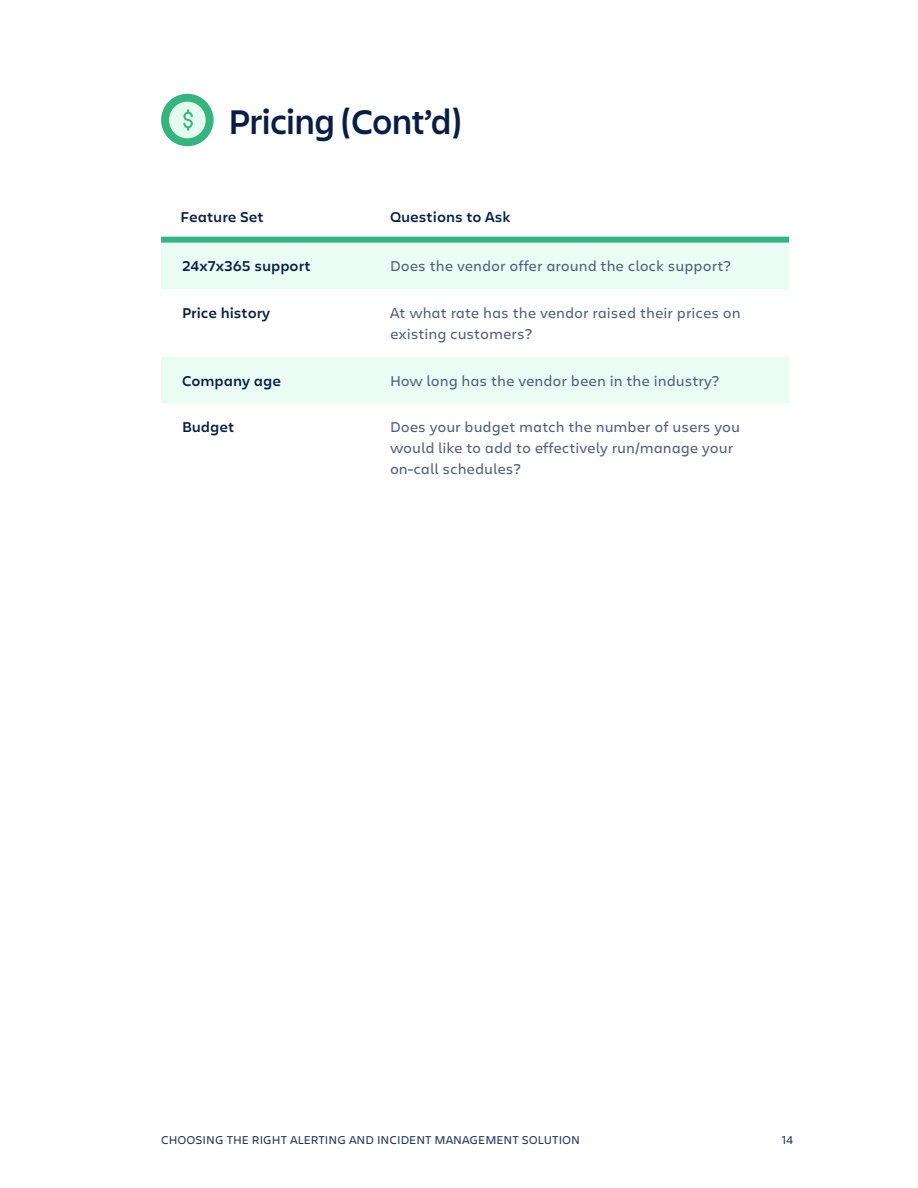
<style>
.page{position:relative;width:918px;height:1188px;background:#fff}
.page>*{position:absolute;margin:0;border:0;box-sizing:border-box;transform-origin:0 0}
.t1{font:600 36px "Charlie Display";color:#091e42}
.t2{font:15px/21px "Charlie Text";color:#505f79}
.t3{font:600 15px "Charlie Text";color:#091e42}
.t4{font:12px "Charlie Text";color:#253858}
</style>
<div class="page">
<svg style="left:161px;top:243px;width:628px;height:161px;fill:#eafcf4"></svg>
<div style="left:161px;top:237px;width:208px;height:6px;background:#36b37e"></div>
<div style="left:369px;top:237px;width:420px;height:6px;background:#36b37e"></div>
<div style="left:161px;top:94px;width:53px;height:52px;background:#36b37e;border-radius:50%"></div>
<svg style="left:169px;top:102px;width:37px;height:36px"></svg>
<h1 class="t1" style="left:229px;top:96px;width:235px">Pricing (Cont’d)</h1>
<p class="t3" style="left:181px;top:206px;width:85px">Feature Set</p>
<p class="t3" style="left:390px;top:206px;width:122px">Questions to Ask</p>
<p class="t3" style="left:182px;top:255px;width:130px">24x7x365 support</p>
<p class="t2" style="left:390px;top:255px;width:343px">Does the vendor offer around the clock support?</p>
<p class="t3" style="left:182px;top:302px;width:90px">Price history</p>
<p class="t2" style="left:390px;top:302px;width:352px">At what rate has the vendor raised their prices on existing customers?</p>
<p class="t3" style="left:182px;top:370px;width:101px">Company age</p>
<p class="t2" style="left:390px;top:369px;width:331px">How long has the vendor been in the industry?</p>
<p class="t3" style="left:182px;top:416px;width:54px">Budget</p>
<p class="t2" style="left:390px;top:416px;width:351px">Does your budget match the number of users you would like to add to effectively run/manage your on-call schedules?</p>
<p class="t4" style="left:161px;top:1131px;width:420px">CHOOSING THE RIGHT ALERTING AND INCIDENT MANAGEMENT SOLUTION</p>
<p class="t4" style="left:782px;top:1131px;width:13px">14</p>
</div>
